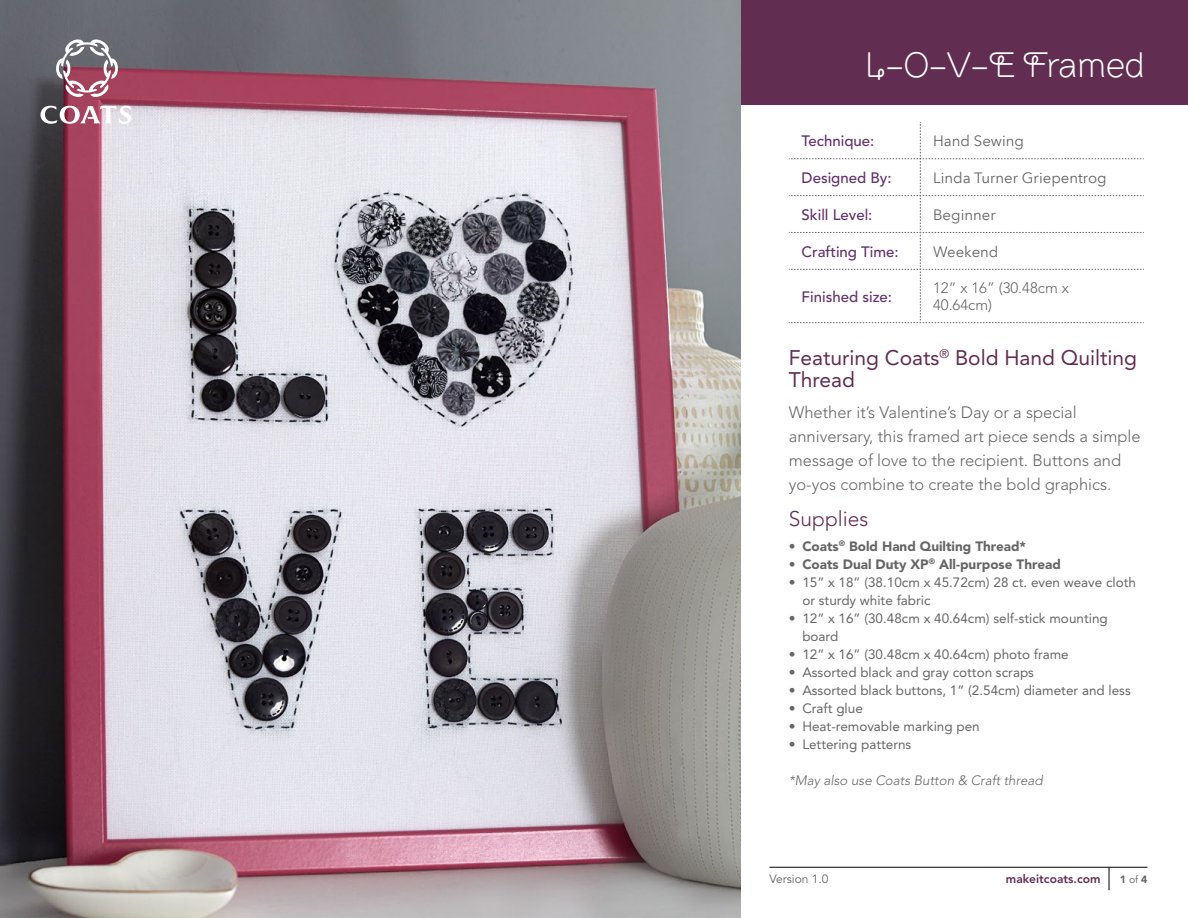
<style>
.page{position:relative;width:1188px;height:918px;background:#fff}
.page>*{position:absolute;margin:0;border:0;box-sizing:border-box;transform-origin:0 0}
.t1{font:300 36px "Brownstone Sans";letter-spacing:-.01em;color:#fff}
.t2{font:21px/22.5px "Avenir LT Std";color:#612d50}
.t3{font:300 21px "Avenir LT Std";color:#612d50}
.t4{font:300 16.5px/24px "Avenir LT Std";color:#666}
.t5{font:500 15px "Avenir LT Std";color:#632f6c}
.t6{font:15px "Avenir Next LT Pro";color:#666}
.t7{font:300 15px/16.5px "Avenir LT Std";color:#666}
.t8{font:13.5px/18px "Avenir LT Std";color:#666}
.t9{font:900 13.5px "Avenir LT Std";color:#666}
.t10{font:italic 300 13.5px "Avenir LT Std";color:#666}
.t11{font:800 12px "Avenir LT Std";color:#612d50}
.t12{font:12px "Avenir LT Std";color:#666}
.t13{font:900 10.5px "Avenir LT Std";color:#666}
.s1{font-weight:900}
.s2{font-weight:400}
</style>
<div class="page">
<div style="left:0;top:0;width:1188px;height:105px;background:#612d50"></div>
<svg style="left:789px;top:122px;width:355px;height:201px"></svg>
<img style="left:0;top:0;width:741px;height:918px">
<svg style="left:40px;top:106px;width:91px;height:18px"></svg>
<svg style="left:56px;top:38px;width:62px;height:60px;background:#9e7e8a"></svg>
<svg style="left:1109px;top:868px;width:1px;height:22px"></svg>
<hr style="left:770px;top:867px;width:378px;height:1px;background:#000">
<h1 class="t1" style="left:865px;top:43px;width:281px">L-O-V-E Framed</h1>
<p class="t5" style="left:802px;top:132px;width:74px">Technique:</p>
<p class="t6" style="left:933px;top:132px;width:92px">Hand Sewing</p>
<p class="t5" style="left:802px;top:169px;width:92px">Designed By:</p>
<p class="t6" style="left:933px;top:169px;width:175px">Linda Turner Griepentrog</p>
<p class="t5" style="left:802px;top:206px;width:72px">Skill Level:</p>
<p class="t6" style="left:933px;top:206px;width:64px">Beginner</p>
<p class="t5" style="left:802px;top:243px;width:99px">Crafting Time:</p>
<p class="t6" style="left:933px;top:242px;width:67px">Weekend</p>
<p class="t5" style="left:802px;top:288px;width:92px">Finished size:</p>
<p class="t7" style="left:933px;top:280px;width:137px">12” x 16” (30.48cm x<br>40.64cm)</p>
<h2 class="t2" style="left:789px;top:346px;width:350px">Featuring Coats<sup>®</sup> Bold Hand Quilting<br>Thread</h2>
<p class="t4" style="left:789px;top:400px;width:353px">Whether it’s Valentine’s Day or a special anniversary, this framed art piece sends a simple message of love to the recipient. Buttons and yo-yos combine to create the bold graphics.</p>
<h2 class="t3" style="left:789px;top:506px;width:81px">Supplies</h2>
<p class="t9" style="left:789px;top:538px;width:239px">• Coats<sup>®</sup> Bold Hand Quilting Thread*</p>
<p class="t9" style="left:789px;top:556px;width:274px">• Coats Dual Duty XP<sup>®</sup> All-purpose Thread</p>
<p class="t8" style="left:802px;top:573px;width:335px;text-indent:-14px"><span class="s1">•</span> 15” x 18” (38.10cm x 45.72cm) 28 ct. even weave cloth or sturdy white fabric</p>
<p class="t8" style="left:802px;top:609px;width:307px;text-indent:-14px"><span class="s1">•</span> 12” x 16” (30.48cm x 40.64cm) self-stick mounting board</p>
<p class="t8" style="left:789px;top:645px;width:281px"><span class="s1">•</span> 12” x 16” (30.48cm x 40.64cm) photo frame</p>
<p class="t8" style="left:789px;top:663px;width:247px"><span class="s1">•</span> Assorted black and gray cotton scraps</p>
<p class="t8" style="left:789px;top:681px;width:343px"><span class="s1">•</span> Assorted black buttons, 1” (2.54cm) diameter and less</p>
<p class="t8" style="left:789px;top:699px;width:76px"><span class="s1">•</span> Craft glue</p>
<p class="t8" style="left:789px;top:717px;width:192px"><span class="s1">•</span> Heat-removable marking pen</p>
<p class="t8" style="left:789px;top:735px;width:124px"><span class="s1">•</span> Lettering patterns</p>
<p class="t10" style="left:789px;top:772px;width:255px">*May also use Coats Button &amp; Craft thread</p>
<p class="t12" style="left:770px;top:872px;width:61px">Version 1.0</p>
<p class="t11" style="left:1006px;top:872px;width:96px">makeitcoats.com</p>
<p class="t13" style="left:1120px;top:873px;width:29px">1 <span class="s2">of</span> 4</p>
</div>
